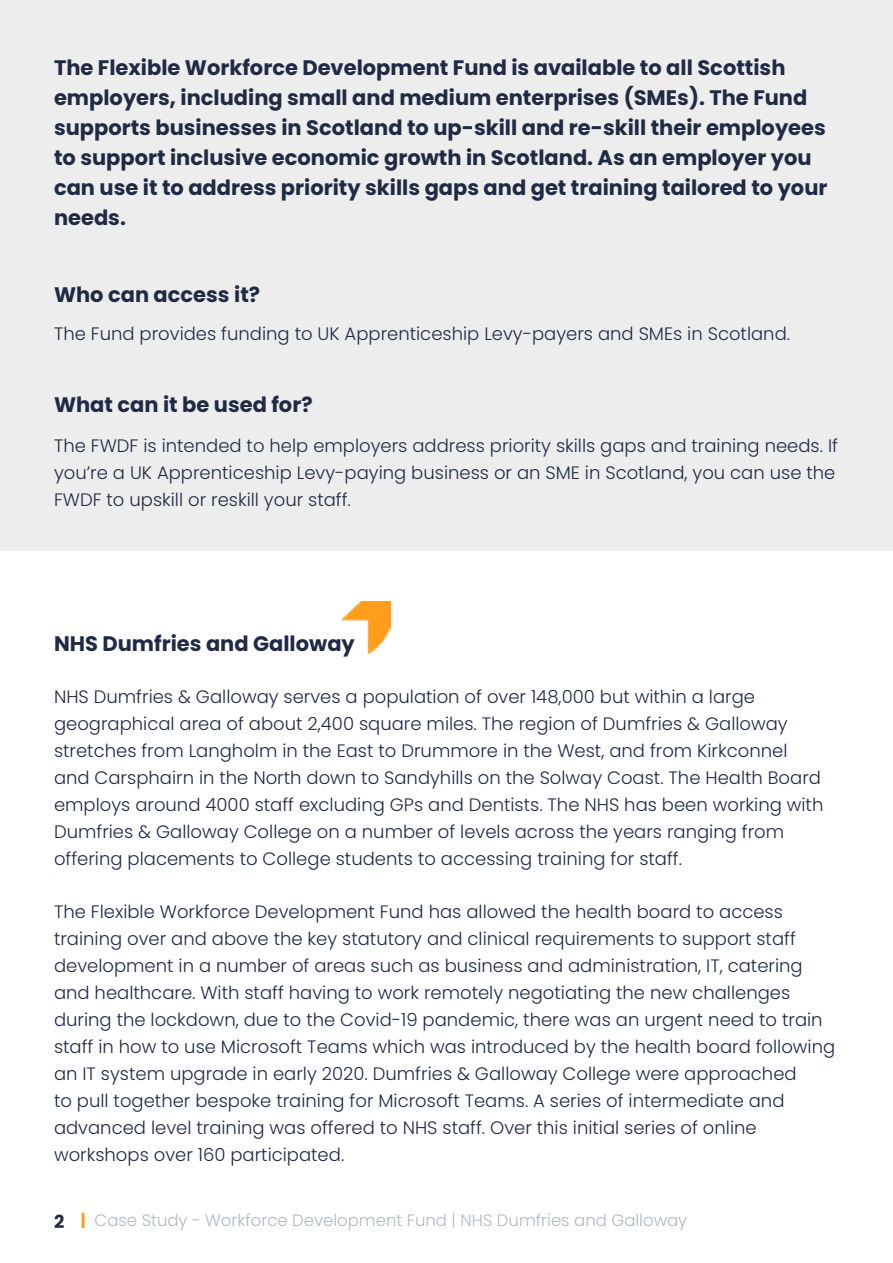
<style>
.page{position:relative;width:893px;height:1263px;background:#fff}
.page>*{position:absolute;margin:0;border:0;box-sizing:border-box;transform-origin:0 0}
.t1{font:700 21px/30px "Poppins";color:#202a44}
.t2{font:300 18px/27px "Poppins";color:#202a44}
.t3{font:300 16.5px "Poppins";color:#b0b8c4}
.s1{font-weight:700;font-size:18px;color:#202a44}
.s2{font-weight:700;color:#ff9e1b}
</style>
<div class="page">
<div style="left:0;top:0;width:893px;height:551px;background:#ededed"></div>
<img style="left:341px;top:602px;width:49px;height:51px">
<p class="t1" style="left:54px;top:53px;width:775px">The Flexible Workforce Development Fund is available to all Scottish employers, including small and medium enterprises (SMEs). The Fund supports businesses in Scotland to up-skill and re-skill their employees to support inclusive economic growth in Scotland. As an employer you can use it to address priority skills gaps and get training tailored to your needs.</p>
<p class="t1" style="left:54px;top:280px;width:208px">Who can access it?</p>
<p class="t2" style="left:54px;top:320px;width:738px">The Fund provides funding to UK Apprenticeship Levy-payers and SMEs in Scotland.</p>
<p class="t1" style="left:54px;top:390px;width:260px">What can it be used for?</p>
<p class="t2" style="left:54px;top:432px;width:785px">The FWDF is intended to help employers address priority skills gaps and training needs. If you’re a UK Apprenticeship Levy-paying business or an SME in Scotland, you can use the<br>FWDF to upskill or reskill your staff.</p>
<p class="t1" style="left:54px;top:628px;width:302px">NHS Dumfries and Galloway</p>
<p class="t2" style="left:54px;top:683px;width:771px">NHS Dumfries &amp; Galloway serves a population of over 148,000 but within a large geographical area of about 2,400 square miles. The region of Dumfries &amp; Galloway stretches from Langholm in the East to Drummore in the West, and from Kirkconnel and Carsphairn in the North down to Sandyhills on the Solway Coast. The Health Board employs around 4000 staff excluding GPs and Dentists. The NHS has been working with Dumfries &amp; Galloway College on a number of levels across the years ranging from offering placements to College students to accessing training for staff.</p>
<p class="t2" style="left:54px;top:898px;width:783px">The Flexible Workforce Development Fund has allowed the health board to access training over and above the key statutory and clinical requirements to support staff development in a number of areas such as business and administration, IT, catering and healthcare. With staff having to work remotely negotiating the new challenges during the lockdown, due to the Covid-19 pandemic, there was an urgent need to train staff in how to use Microsoft Teams which was introduced by the health board following an IT system upgrade in early 2020. Dumfries &amp; Galloway College were approached<br>to pull together bespoke training for Microsoft Teams. A series of intermediate and advanced level training was offered to NHS staff. Over this initial series of online workshops over 160 participated.</p>
<p class="t3" style="left:54px;top:1211px;width:635px"><span class="s1">2</span> <span class="s2">|</span> Case Study - Workforce Development Fund | NHS Dumfries and Galloway</p>
</div>
